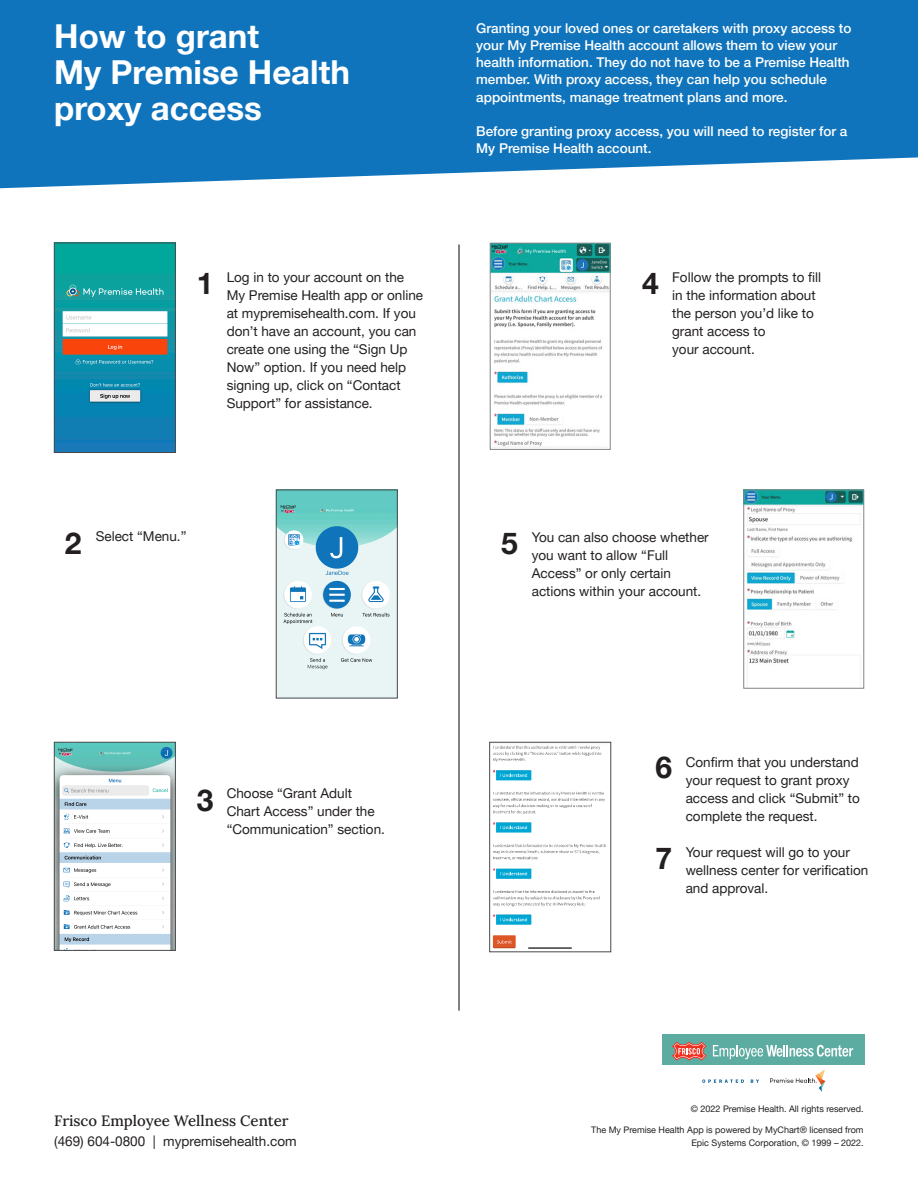
<style>
.page{position:relative;width:918px;height:1188px;background:#fff}
.page>*{position:absolute;margin:0;border:0;box-sizing:border-box;transform-origin:0 0}
.t1{font:700 33px/36px "Helvetica Neue LT Pro";color:#fff}
.t2{font:700 30px "Helvetica Neue LT Pro";color:#231f20}
.t3{font:15px "Lora";color:#231f20}
.t4{font:13.5px/18px "Helvetica Neue LT Pro";color:#231f20}
.t5{font:500 13.5px/17.2px "Helvetica Neue LT Pro";color:#fff}
.t6{font:9px/13.5px "Helvetica Neue LT Pro";color:#231f20;text-align:right}
</style>
<div class="page">
<svg style="left:0;top:0;width:918px;height:188px;background:#237fc1"></svg>
<img style="left:492px;top:745px;width:114px;height:204px">
<div style="left:489px;top:742px;width:122px;height:210px;border:1px solid #474a4b"></div>
<img style="left:492px;top:245px;width:116px;height:202px">
<div style="left:490px;top:243px;width:120px;height:207px;border:1px solid #838485"></div>
<hr style="left:458px;top:245px;width:2px;height:765px;background:#231f20">
<img style="left:278px;top:492px;width:118px;height:204px">
<div style="left:276px;top:490px;width:122px;height:208px;border:1px solid #474a4b"></div>
<img style="left:56px;top:744px;width:118px;height:205px">
<div style="left:54px;top:742px;width:122px;height:209px;border:1px solid #474a4b"></div>
<img style="left:56px;top:245px;width:118px;height:206px">
<div style="left:54px;top:243px;width:122px;height:210px;border:1px solid #474a4b"></div>
<img style="left:746px;top:492px;width:116px;height:194px">
<div style="left:744px;top:490px;width:120px;height:198px;border:1px solid #838485"></div>
<div style="left:662px;top:1034px;width:203px;height:31px;background:#5daca2"></div>
<svg style="left:672px;top:1042px;width:34px;height:18px"></svg>
<svg style="left:713px;top:1045px;width:140px;height:14px"></svg>
<svg style="left:702px;top:1079px;width:42px;height:4px"></svg>
<svg style="left:751px;top:1080px;width:8px;height:3px"></svg>
<svg style="left:770px;top:1069px;width:55px;height:23px"></svg>
<h1 class="t1" style="left:54px;top:18px;width:297px">How to grant<br>My Premise Health proxy access</h1>
<p class="t5" style="left:476px;top:19px;width:377px">Granting your loved ones or caretakers with proxy access to your My Premise Health account allows them to view your health information. They do not have to be a Premise Health member. With proxy access, they can help you schedule appointments, manage treatment plans and more.</p>
<p class="t5" style="left:476px;top:123px;width:373px">Before granting proxy access, you will need to register for a<br>My Premise Health account.</p>
<h2 class="t2" style="left:197px;top:264px;width:18px">1</h2>
<p class="t4" style="left:227px;top:268px;width:198px">Log in to your account on the<br>My Premise Health app or online at mypremisehealth.com. If you don’t have an account, you can create one using the “Sign Up<br>Now” option. If you need help signing up, click on “Contact<br>Support” for assistance.</p>
<p class="t4" style="left:672px;top:268px;width:151px">Follow the prompts to fill in the information about the person you’d like to grant access to<br>your account.</p>
<h2 class="t2" style="left:642px;top:264px;width:18px">4</h2>
<h2 class="t2" style="left:65px;top:525px;width:18px">2</h2>
<p class="t4" style="left:96px;top:526px;width:92px">Select “Menu.”</p>
<h2 class="t2" style="left:501px;top:525px;width:18px">5</h2>
<p class="t4" style="left:532px;top:528px;width:179px">You can also choose whether you want to allow “Full<br>Access” or only certain actions within your account.</p>
<h2 class="t2" style="left:197px;top:782px;width:18px">3</h2>
<p class="t4" style="left:227px;top:784px;width:160px">Choose “Grant Adult<br>Chart Access” under the “Communication” section.</p>
<h2 class="t2" style="left:656px;top:749px;width:18px">6</h2>
<h2 class="t2" style="left:656px;top:839px;width:18px">7</h2>
<p class="t4" style="left:686px;top:752px;width:176px">Confirm that you understand your request to grant proxy access and click “Submit” to complete the request.</p>
<p class="t4" style="left:686px;top:843px;width:184px">Your request will go to your wellness center for verification and approval.</p>
<p class="t3" style="left:54px;top:1110px;width:236px">Frisco Employee Wellness Center</p>
<p class="t4" style="left:54px;top:1132px;width:244px">(469) 604-0800 | mypremisehealth.com</p>
<p class="t6" style="left:691px;top:1102px;width:174px">© 2022 Premise Health. All rights reserved.</p>
<p class="t6" style="left:591px;top:1122px;width:274px">The My Premise Health App is powered by MyChart® licensed from<br>Epic Systems Corporation, © 1999 – 2022.</p>
</div>
